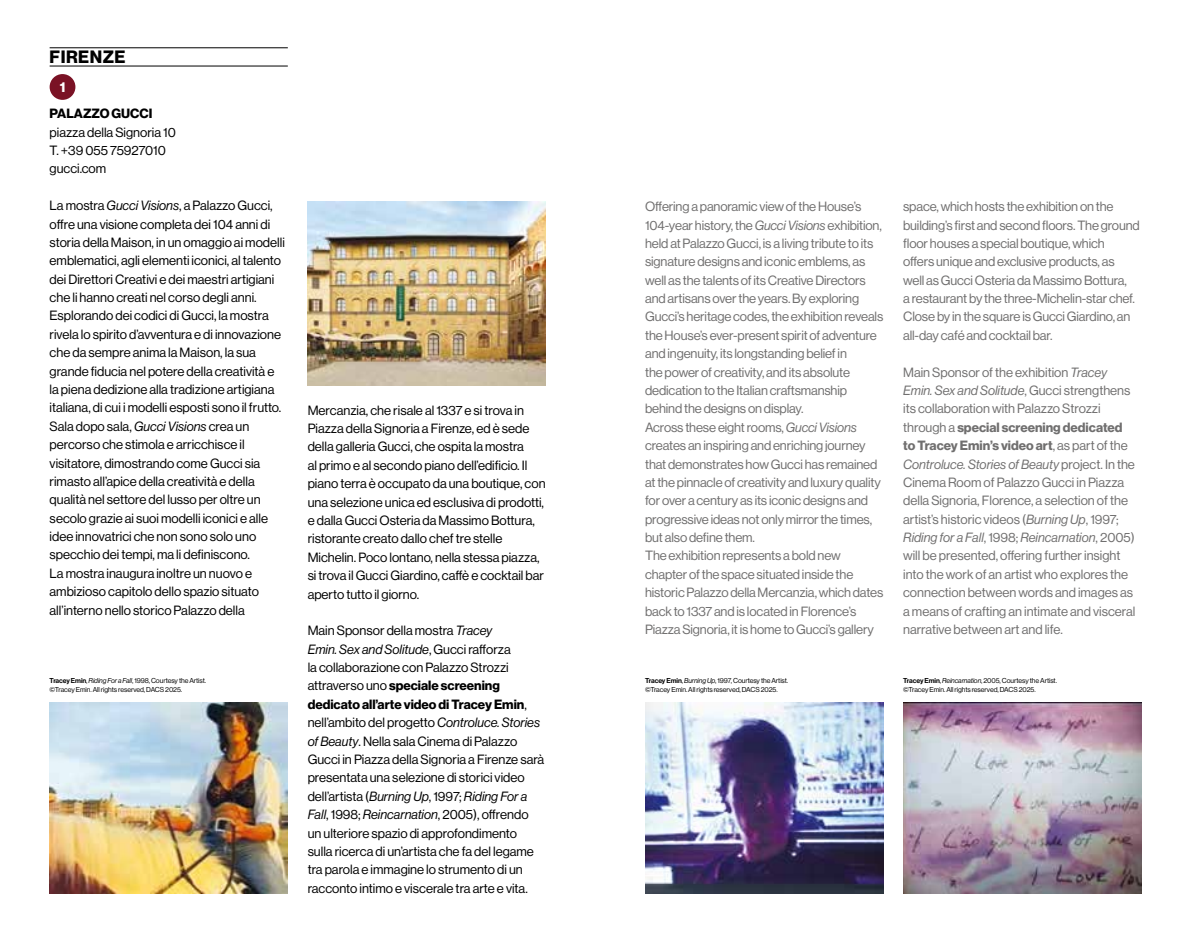
<style>
.page{position:relative;width:1191px;height:943px;background:#fff}
.page>*{position:absolute;margin:0;border:0;box-sizing:border-box;transform-origin:0 0}
.t1{font:17.5px "N Haas Grotesk DS Pro 75 Bd";letter-spacing:.03em;color:#000}
.t2{font:14px "N Haas Grotesk DS Pro 75 Bd";color:#fff}
.t3{font:13.12px/18.4px "N Haas Grotesk DS Pro 55 Rg";color:#000}
.t4{font:13.12px/18.4px "N Haas Grotesk DS Pro 55 Rg";letter-spacing:-.01em;color:#706f6f}
.t5{font:13.12px "N Haas Grotesk DS Pro 56 It";color:#706f6f}
.t6{font:13.12px/18.4px "N Haas Grotesk DS Pro 75 Bd";color:#000}
.t7{font:13.12px/18.4px "N Haas Grotesk DS Pro 75 Bd";color:#706f6f}
.t8{font:13.12px "N Haas Grotesk DS Pro 56 It";color:#000}
.t9{font:7px/8.8px "N Haas Grotesk DS Pro 55 Rg";letter-spacing:-.01em;color:#000}
.s1{font-family:"N Haas Grotesk DS Pro 56 It"}
.s2{font-family:"N Haas Grotesk DS Pro 55 Rg"}
.s3{font-family:"N Haas Grotesk DS Pro 65 Md"}
</style>
<div class="page">
<hr style="left:50px;top:47px;width:238px;height:1px;background:#000">
<hr style="left:50px;top:66px;width:238px;height:1px;background:#000">
<div style="left:50px;top:74px;width:25px;height:26px;background:#7a1225;border-radius:50%"></div>
<img style="left:308px;top:201px;width:238px;height:185px">
<img style="left:50px;top:702px;width:238px;height:191px">
<img style="left:645px;top:702px;width:238px;height:191px">
<img style="left:903px;top:702px;width:238px;height:191px">
<h1 class="t1" style="left:50px;top:47px;width:78px">FIRENZE</h1>
<p class="t2" style="left:60px;top:79px;width:7px">1</p>
<p class="t6" style="left:50px;top:105px;width:104px">PALAZZO GUCCI</p>
<p class="t3" style="left:50px;top:123px;width:128px">piazza della Signoria 10<br>T. +39 055 75927010 gucci.com</p>
<p class="t3" style="left:50px;top:196px;width:237px">La mostra <span class="s1">Gucci Visions</span>, a Palazzo Gucci, offre una visione completa dei 104 anni di storia della Maison, in un omaggio ai modelli emblematici, agli elementi iconici, al talento dei Direttori Creativi e dei maestri artigiani che li hanno creati nel corso degli anni.<br>Esplorando dei codici di Gucci, la mostra rivela lo spirito d’avventura e di innovazione che da sempre anima la Maison, la sua grande fiducia nel potere della creatività e la piena dedizione alla tradizione artigiana italiana, di cui i modelli esposti sono il frutto.<br>Sala dopo sala, <span class="s1">Gucci Visions</span> crea un percorso che stimola e arricchisce il visitatore, dimostrando come Gucci sia rimasto all’apice della creatività e della qualità nel settore del lusso per oltre un secolo grazie ai suoi modelli iconici e alle idee innovatrici che non sono solo uno specchio dei tempi, ma li definiscono.<br>La mostra inaugura inoltre un nuovo e ambizioso capitolo dello spazio situato all’interno nello storico Palazzo della</p>
<p class="t4" style="left:645px;top:197px;width:240px">Offering a panoramic view of the House’s 104-year history, the <span class="s1">Gucci Visions</span> exhibition, held at Palazzo Gucci, is a living tribute to its signature designs and iconic emblems, as well as the talents of its Creative Directors and artisans over the years. By exploring Gucci’s heritage codes, the exhibition reveals the House’s ever-present spirit of adventure and ingenuity, its longstanding belief in<br>the power of creativity, and its absolute dedication to the Italian craftsmanship behind the designs on display.<br>Across these eight rooms, <span class="s1">Gucci Visions </span>creates an inspiring and enriching journey that demonstrates how Gucci has remained at the pinnacle of creativity and luxury quality for over a century as its iconic designs and progressive ideas not only mirror the times, but also define them.<br>The exhibition represents a bold new chapter of the space situated inside the historic Palazzo della Mercanzia, which dates back to 1337 and is located in Florence’s Piazza Signoria, it is home to Gucci’s gallery</p>
<p class="t4" style="left:903px;top:197px;width:238px">space, which hosts the exhibition on the building’s first and second floors. The ground floor houses a special boutique, which<br>offers unique and exclusive products, as<br>well as Gucci Osteria da Massimo Bottura,<br>a restaurant by the three-Michelin-star chef.<br>Close by in the square is Gucci Giardino, an all-day café and cocktail bar.</p>
<p class="t4" style="left:903px;top:363px;width:205px">Main Sponsor of the exhibition <span class="s1">Tracey</span></p>
<p class="t5" style="left:903px;top:383px;width:229px">Emin. Sex and Solitude<span class="s2">, Gucci strengthens</span></p>
<p class="t4" style="left:903px;top:400px;width:199px">its collaboration with Palazzo Strozzi</p>
<p class="t7" style="left:903px;top:418px;width:226px"><span class="s2">through a</span> special screening dedicated to Tracey Emin’s video art<span class="s2">, as part of the</span></p>
<p class="t5" style="left:903px;top:456px;width:233px">Controluce. Stories of Beauty <span class="s2">project. In the</span></p>
<p class="t4" style="left:903px;top:473px;width:226px">Cinema Room of Palazzo Gucci in Piazza della Signoria, Florence, a selection of the artist’s historic videos (<span class="s1">Burning Up</span>, 1997;</p>
<p class="t5" style="left:903px;top:530px;width:233px">Riding for a Fall<span class="s2">, 1998;</span> Reincarnation<span class="s2">, 2005)</span></p>
<p class="t4" style="left:903px;top:547px;width:234px">will be presented, offering further insight into the work of an artist who explores the connection between words and images as a means of crafting an intimate and visceral narrative between art and life.</p>
<p class="t3" style="left:308px;top:401px;width:239px">Mercanzia, che risale al 1337 e si trova in Piazza della Signoria a Firenze, ed è sede della galleria Gucci, che ospita la mostra<br>al primo e al secondo piano dell’edificio. Il piano terra è occupato da una boutique, con una selezione unica ed esclusiva di prodotti, e dalla Gucci Osteria da Massimo Bottura, ristorante creato dallo chef tre stelle Michelin. Poco lontano, nella stessa piazza, si trova il Gucci Giardino, caffè e cocktail bar aperto tutto il giorno.</p>
<p class="t3" style="left:308px;top:621px;width:186px">Main Sponsor della mostra <span class="s1">Tracey</span></p>
<p class="t8" style="left:308px;top:641px;width:204px">Emin. Sex and Solitude<span class="s2">, Gucci rafforza</span></p>
<p class="t3" style="left:308px;top:658px;width:203px">la collaborazione con Palazzo Strozzi</p>
<p class="t6" style="left:308px;top:676px;width:221px"><span class="s2">attraverso uno</span> speciale screening dedicato all’arte video di Tracey Emin<span class="s2">,</span></p>
<p class="t3" style="left:308px;top:713px;width:238px">nell’ambito del progetto <span class="s1">Controluce. Stories of Beauty</span>. Nella sala Cinema di Palazzo Gucci in Piazza della Signoria a Firenze sarà presentata una selezione di storici video dell’artista (<span class="s1">Burning Up</span>, 1997; <span class="s1">Riding For a Fall</span>, 1998; <span class="s1">Reincarnation</span>, 2005), offrendo un ulteriore spazio di approfondimento sulla ricerca di un’artista che fa del legame tra parola e immagine lo strumento di un racconto intimo e viscerale tra arte e vita.</p>
<p class="t9" style="left:50px;top:676px;width:158px"><span class="s3">Tracey Emin</span>, <span class="s1">Riding For a Fall</span>, 1998, Courtesy the Artist. ©Tracey Emin. All rights reserved, DACS 2025.</p>
<p class="t9" style="left:645px;top:676px;width:145px"><span class="s3">Tracey Emin</span>, <span class="s1">Burning Up</span>, 1997, Courtesy the Artist. ©Tracey Emin. All rights reserved, DACS 2025.</p>
<p class="t9" style="left:903px;top:676px;width:155px"><span class="s3">Tracey Emin</span>, <span class="s1">Reincarnation</span>, 2005, Courtesy the Artist. ©Tracey Emin. All rights reserved, DACS 2025.</p>
</div>
